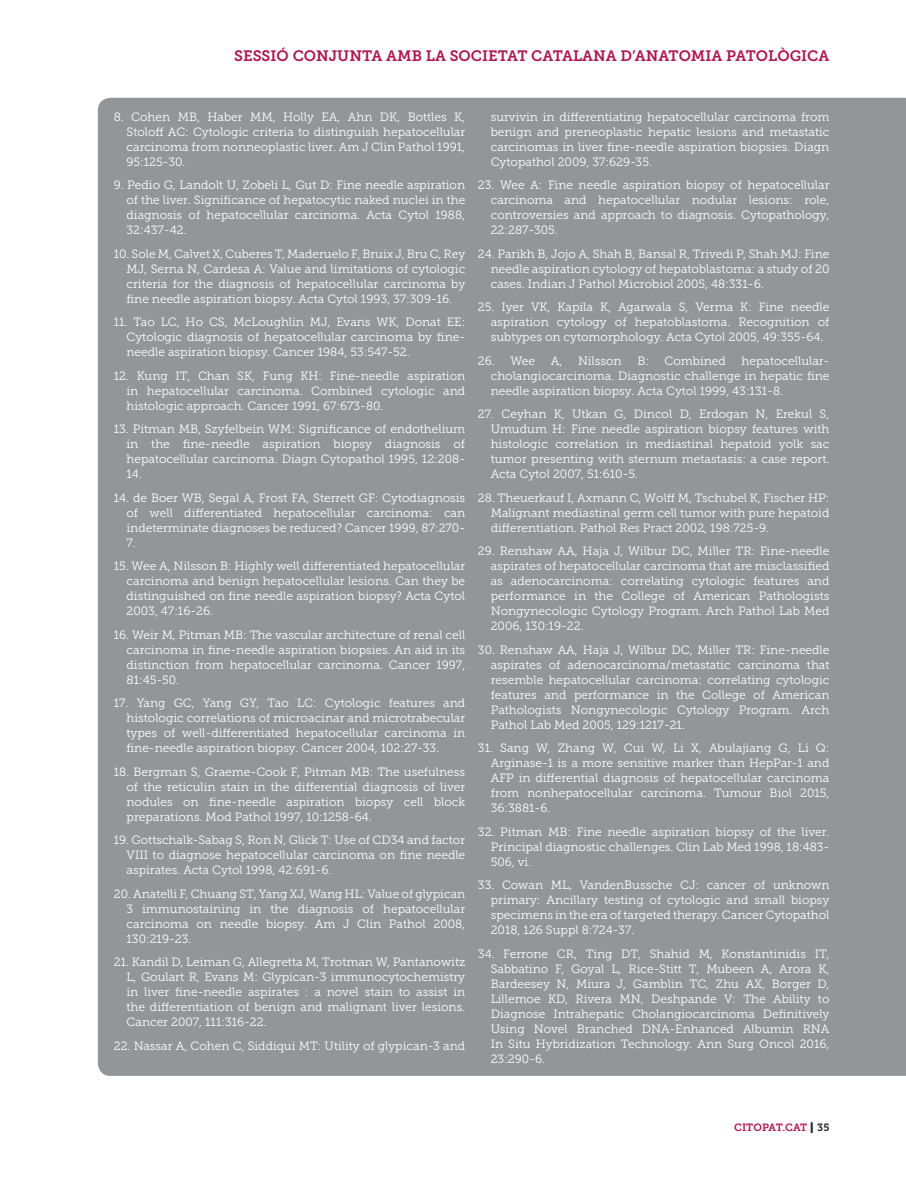
<style>
.page{position:relative;width:906px;height:1195px;background:#fff}
.page>*{position:absolute;margin:0;border:0;box-sizing:border-box;transform-origin:0 0}
.t1{font:15px "Museo Slab 700";color:#ae1850}
.t2{font:12px/15px "Museo Slab 300";color:#fff;text-align:justify}
.t3{font:10.5px "Museo Slab 700";color:#ae1850}
.s1{font-family:"Helvetica";font-weight:700;font-size:15px;color:#231f20}
.s2{color:#231f20}
</style>
<div class="page">
<div style="left:98px;top:98px;width:808px;height:978px;background:#939598"></div>
<p class="t1" style="left:234px;top:50px;width:597px">SESSIÓ CONJUNTA AMB LA SOCIETAT CATALANA D’ANATOMIA PATOLÒGICA</p>
<p class="t2" style="left:126px;top:110px;width:340px;text-indent:-13px">8. Cohen MB, Haber MM, Holly EA, Ahn DK, Bottles K, Stoloff AC: Cytologic criteria to distinguish hepatocellular carcinoma from nonneoplastic liver. Am J Clin Pathol 1991, 95:125-30.</p>
<p class="t2" style="left:126px;top:178px;width:340px;text-indent:-13px">9. Pedio G, Landolt U, Zobeli L, Gut D: Fine needle aspiration of the liver. Significance of hepatocytic naked nuclei in the diagnosis of hepatocellular carcinoma. Acta Cytol 1988, 32:437-42.</p>
<p class="t2" style="left:126px;top:247px;width:340px;text-indent:-13px">10. Sole M, Calvet X, Cuberes T, Maderuelo F, Bruix J, Bru C, Rey MJ, Serna N, Cardesa A: Value and limitations of cytologic criteria for the diagnosis of hepatocellular carcinoma by fine needle aspiration biopsy. Acta Cytol 1993, 37:309-16.</p>
<p class="t2" style="left:126px;top:315px;width:340px;text-indent:-13px">11. Tao LC, Ho CS, McLoughlin MJ, Evans WK, Donat EE:<br>Cytologic diagnosis of hepatocellular carcinoma by fine&shy;needle aspiration biopsy. Cancer 1984, 53:547-52.</p>
<p class="t2" style="left:126px;top:369px;width:340px;text-indent:-13px">12. Kung IT, Chan SK, Fung KH: Fine-needle aspiration in hepatocellular carcinoma. Combined cytologic and histologic approach. Cancer 1991, 67:673-80.</p>
<p class="t2" style="left:126px;top:422px;width:340px;text-indent:-13px">13. Pitman MB, Szyfelbein WM: Significance of endothelium in the fine-needle aspiration biopsy diagnosis of hepatocellular carcinoma. Diagn Cytopathol 1995, 12:208- 14.</p>
<p class="t2" style="left:126px;top:491px;width:340px;text-indent:-13px">14. de Boer WB, Segal A, Frost FA, Sterrett GF: Cytodiagnosis of well differentiated hepatocellular carcinoma: can indeterminate diagnoses be reduced? Cancer 1999, 87:270- 7.</p>
<p class="t2" style="left:126px;top:559px;width:340px;text-indent:-13px">15. Wee A, Nilsson B: Highly well differentiated hepatocellular carcinoma and benign hepatocellular lesions. Can they be distinguished on fine needle aspiration biopsy? Acta Cytol 2003, 47:16-26.</p>
<p class="t2" style="left:126px;top:628px;width:340px;text-indent:-13px">16. Weir M, Pitman MB: The vascular architecture of renal cell carcinoma in fine-needle aspiration biopsies. An aid in its distinction from hepatocellular carcinoma. Cancer 1997, 81:45-50.</p>
<p class="t2" style="left:126px;top:696px;width:340px;text-indent:-13px">17. Yang GC, Yang GY, Tao LC: Cytologic features and histologic correlations of microacinar and microtrabecular types of well-differentiated hepatocellular carcinoma in fine-needle aspiration biopsy. Cancer 2004, 102:27-33.</p>
<p class="t2" style="left:126px;top:765px;width:340px;text-indent:-13px">18. Bergman S, Graeme-Cook F, Pitman MB: The usefulness of the reticulin stain in the differential diagnosis of liver nodules on fine-needle aspiration biopsy cell block preparations. Mod Pathol 1997, 10:1258-64.</p>
<p class="t2" style="left:126px;top:833px;width:340px;text-indent:-13px">19. Gottschalk-Sabag S, Ron N, Glick T: Use of CD34 and factor VIII to diagnose hepatocellular carcinoma on fine needle aspirates. Acta Cytol 1998, 42:691-6.</p>
<p class="t2" style="left:126px;top:887px;width:340px;text-indent:-13px">20. Anatelli F, Chuang ST, Yang XJ, Wang HL: Value of glypican 3 immunostaining in the diagnosis of hepatocellular carcinoma on needle biopsy. Am J Clin Pathol 2008, 130:219-23.</p>
<p class="t2" style="left:126px;top:955px;width:340px;text-indent:-13px">21. Kandil D, Leiman G, Allegretta M, Trotman W, Pantanowitz L, Goulart R, Evans M: Glypican-3 immunocytochemistry in liver fine-needle aspirates : a novel stain to assist in the differentiation of benign and malignant liver lesions.<br>Cancer 2007, 111:316-22.</p>
<p class="t2" style="left:114px;top:1039px;width:353px">22. Nassar A, Cohen C, Siddiqui MT: Utility of glypican-3 and</p>
<p class="t2" style="left:491px;top:110px;width:340px">survivin in differentiating hepatocellular carcinoma from benign and preneoplastic hepatic lesions and metastatic carcinomas in liver fine-needle aspiration biopsies. Diagn Cytopathol 2009, 37:629-35.</p>
<p class="t2" style="left:491px;top:178px;width:340px;text-indent:-13px">23. Wee A: Fine needle aspiration biopsy of hepatocellular carcinoma and hepatocellular nodular lesions: role, controversies and approach to diagnosis. Cytopathology, 22:287-305.</p>
<p class="t2" style="left:491px;top:247px;width:340px;text-indent:-13px">24. Parikh B, Jojo A, Shah B, Bansal R, Trivedi P, Shah MJ: Fine needle aspiration cytology of hepatoblastoma: a study of 20 cases. Indian J Pathol Microbiol 2005, 48:331-6.</p>
<p class="t2" style="left:491px;top:300px;width:340px;text-indent:-13px">25. Iyer VK, Kapila K, Agarwala S, Verma K: Fine needle aspiration cytology of hepatoblastoma. Recognition of subtypes on cytomorphology. Acta Cytol 2005, 49:355-64.</p>
<p class="t2" style="left:478px;top:354px;width:59px">26. Wee</p>
<p class="t2" style="left:551px;top:354px;width:13px">A,</p>
<p class="t2" style="left:578px;top:354px;width:45px">Nilsson</p>
<p class="t2" style="left:637px;top:354px;width:13px">B:</p>
<p class="t2" style="left:664px;top:354px;width:63px">Combined</p>
<p class="t2" style="left:491px;top:354px;width:340px;text-indent:251px">hepatocellular&shy;cholangiocarcinoma. Diagnostic challenge in hepatic fine needle aspiration biopsy. Acta Cytol 1999, 43:131-8.</p>
<p class="t2" style="left:491px;top:407px;width:340px;text-indent:-13px">27. Ceyhan K, Utkan G, Dincol D, Erdogan N, Erekul S, Umudum H: Fine needle aspiration biopsy features with histologic correlation in mediastinal hepatoid yolk sac tumor presenting with sternum metastasis: a case report.<br>Acta Cytol 2007, 51:610-5.</p>
<p class="t2" style="left:491px;top:491px;width:340px;text-indent:-13px">28. Theuerkauf I, Axmann C, Wolff M, Tschubel K, Fischer HP:<br>Malignant mediastinal germ cell tumor with pure hepatoid differentiation. Pathol Res Pract 2002, 198:725-9.</p>
<p class="t2" style="left:491px;top:544px;width:340px;text-indent:-13px">29. Renshaw AA, Haja J, Wilbur DC, Miller TR: Fine-needle aspirates of hepatocellular carcinoma that are misclassified as adenocarcinoma: correlating cytologic features and performance in the College of American Pathologists Nongynecologic Cytology Program. Arch Pathol Lab Med 2006, 130:19-22.</p>
<p class="t2" style="left:491px;top:643px;width:340px;text-indent:-13px">30. Renshaw AA, Haja J, Wilbur DC, Miller TR: Fine-needle aspirates of adenocarcinoma/metastatic carcinoma that resemble hepatocellular carcinoma: correlating cytologic features and performance in the College of American Pathologists Nongynecologic Cytology Program. Arch Pathol Lab Med 2005, 129:1217-21.</p>
<p class="t2" style="left:491px;top:741px;width:340px;text-indent:-13px">31. Sang W, Zhang W, Cui W, Li X, Abulajiang G, Li Q:<br>Arginase-1 is a more sensitive marker than HepPar-1 and AFP in differential diagnosis of hepatocellular carcinoma from nonhepatocellular carcinoma. Tumour Biol 2015, 36:3881-6.</p>
<p class="t2" style="left:491px;top:825px;width:340px;text-indent:-13px">32. Pitman MB: Fine needle aspiration biopsy of the liver.<br>Principal diagnostic challenges. Clin Lab Med 1998, 18:483- 506, vi.</p>
<p class="t2" style="left:491px;top:878px;width:340px;text-indent:-13px">33. Cowan ML, VandenBussche CJ: cancer of unknown primary: Ancillary testing of cytologic and small biopsy specimens in the era of targeted therapy. Cancer Cytopathol 2018, 126 Suppl 8:724-37.</p>
<p class="t2" style="left:491px;top:947px;width:340px;text-indent:-13px">34. Ferrone CR, Ting DT, Shahid M, Konstantinidis IT, Sabbatino F, Goyal L, Rice-Stitt T, Mubeen A, Arora K, Bardeesey N, Miura J, Gamblin TC, Zhu AX, Borger D, Lillemoe KD, Rivera MN, Deshpande V: The Ability to Diagnose Intrahepatic Cholangiocarcinoma Definitively Using Novel Branched DNA-Enhanced Albumin RNA In Situ Hybridization Technology. Ann Surg Oncol 2016, 23:290-6.</p>
<p class="t3" style="left:734px;top:1123px;width:97px">CITOPAT.CAT <span class="s1">|</span> <span class="s2">35</span></p>
</div>
